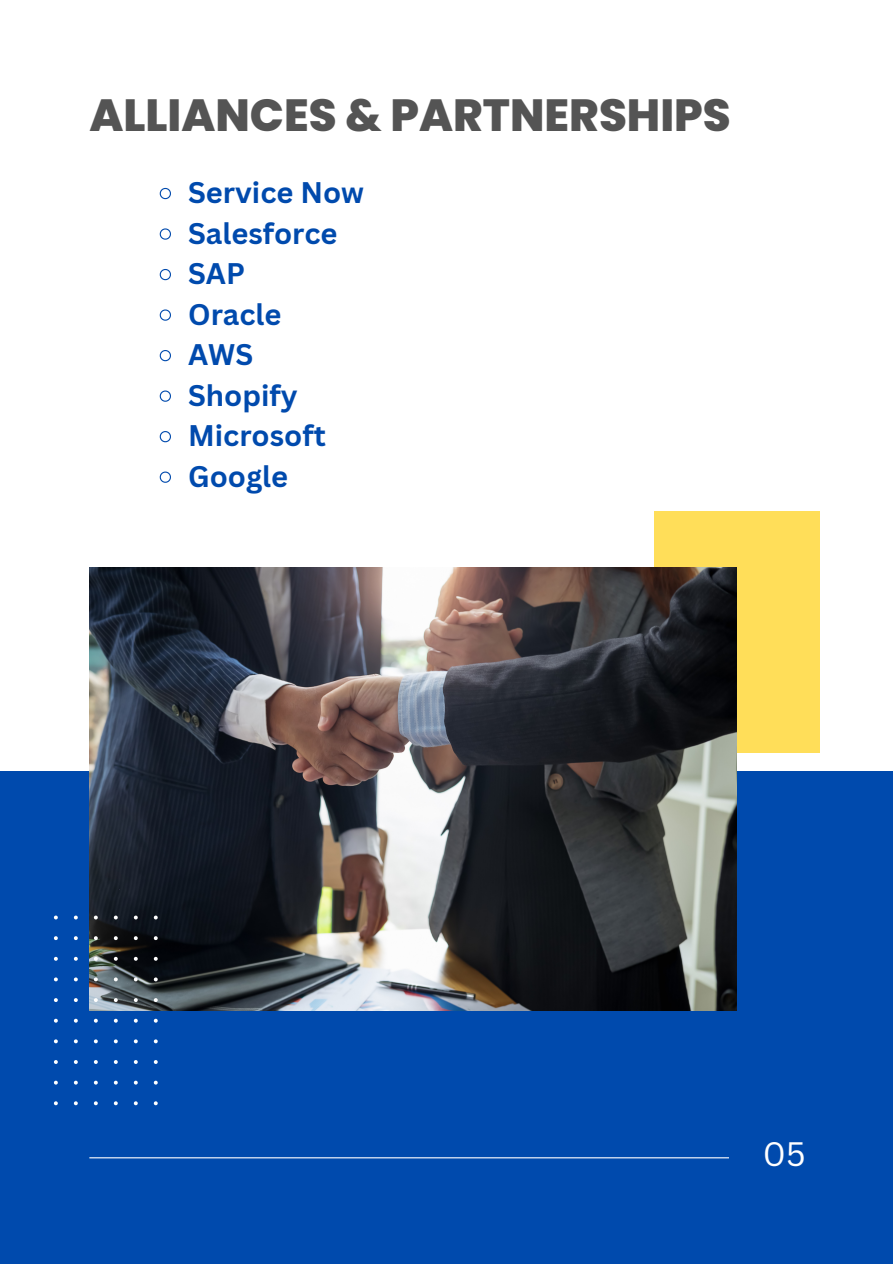
<style>
.page{position:relative;width:894px;height:1264px;background:#fff}
.page>*{position:absolute;margin:0;border:0;box-sizing:border-box;transform-origin:0 0}
.t1{font:800 45px "Poppins";color:#545454}
.t2{font:33px "Canva Sans";color:#fff}
.t3{font:700 28.95px "Canva Sans";color:#004aad}
</style>
<div class="page">
<div style="left:0;top:771px;width:892px;height:492px;background:#004aad"></div>
<div style="left:653px;top:511px;width:166px;height:241px;background:#ffde59"></div>
<img style="left:89px;top:568px;width:647px;height:442px">
<hr style="left:89px;top:1157px;width:639px;height:1px;background:#fff">
<svg style="left:159px;top:187px;width:12px;height:13px"></svg>
<svg style="left:159px;top:228px;width:12px;height:12px"></svg>
<svg style="left:159px;top:269px;width:12px;height:12px"></svg>
<svg style="left:159px;top:309px;width:12px;height:12px"></svg>
<svg style="left:159px;top:350px;width:12px;height:12px"></svg>
<svg style="left:159px;top:390px;width:12px;height:12px"></svg>
<svg style="left:159px;top:431px;width:12px;height:12px"></svg>
<svg style="left:159px;top:471px;width:12px;height:12px"></svg>
<svg style="left:54px;top:915px;width:103px;height:190px"></svg>
<h1 class="t1" style="left:89px;top:84px;width:642px">ALLIANCES &amp; PARTNERSHIPS</h1>
<p class="t3" style="left:188px;top:172px;width:177px">Service Now</p>
<p class="t3" style="left:188px;top:213px;width:151px">Salesforce</p>
<p class="t3" style="left:188px;top:253px;width:58px">SAP</p>
<p class="t3" style="left:188px;top:294px;width:95px">Oracle</p>
<p class="t3" style="left:188px;top:334px;width:67px">AWS</p>
<p class="t3" style="left:188px;top:375px;width:111px">Shopify</p>
<p class="t3" style="left:188px;top:415px;width:139px">Microsoft</p>
<p class="t3" style="left:188px;top:456px;width:102px">Google</p>
<p class="t2" style="left:762px;top:1130px;width:44px">05</p>
</div>
